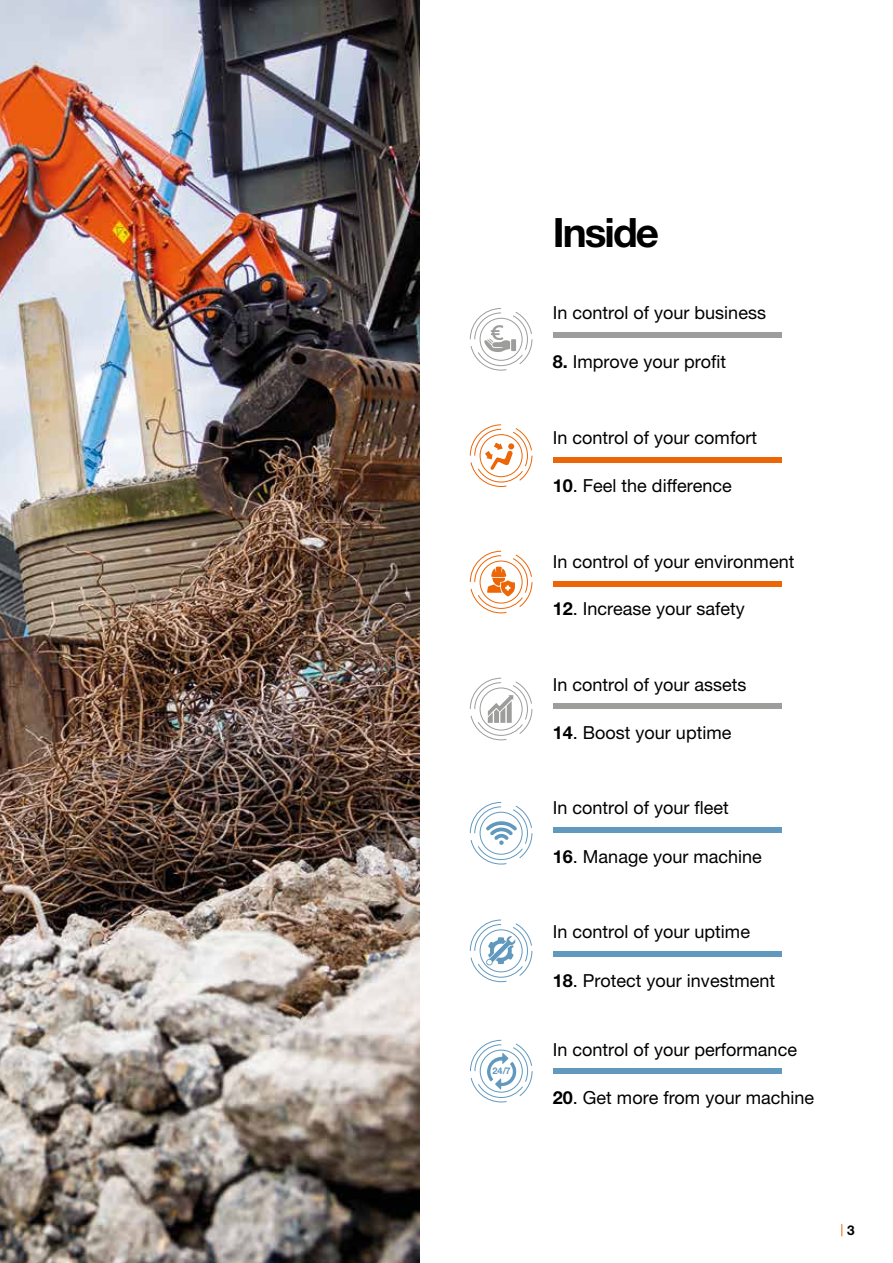
<style>
.page{position:relative;width:893px;height:1263px;background:#fff}
.page>*{position:absolute;margin:0;border:0;box-sizing:border-box;transform-origin:0 0}
.t1{font:700 40.5px "Helvetica Neue LT Pro";letter-spacing:-.05em;color:#000}
.t2{font:18px "Helvetica Neue LT Pro";color:#000}
.t3{font:700 13.5px "Helvetica Neue LT Pro";color:#000}
.t4{font:700 9.15px "Helvetica Neue LT Pro";color:#6199be}
.s1{font-weight:700}
</style>
<div class="page">
<svg style="left:842px;top:1224px;width:1px;height:12px"></svg>
<img style="left:0;top:0;width:419px;height:1263px">
<svg style="left:469px;top:424px;width:64px;height:63px"></svg>
<div style="left:480px;top:434px;width:42px;height:43px;border:1px solid #ec6608;border-radius:50%"></div>
<svg style="left:469px;top:919px;width:64px;height:64px"></svg>
<div style="left:480px;top:929px;width:42px;height:43px;border:1px solid #6199be;border-radius:50%"></div>
<svg style="left:469px;top:308px;width:64px;height:63px"></svg>
<svg style="left:469px;top:677px;width:64px;height:64px"></svg>
<svg style="left:469px;top:550px;width:64px;height:64px"></svg>
<svg style="left:469px;top:801px;width:64px;height:64px"></svg>
<svg style="left:470px;top:1039px;width:63px;height:64px"></svg>
<div style="left:553px;top:457px;width:228px;height:6px;background:#ec6608"></div>
<div style="left:553px;top:580px;width:228px;height:6px;background:#ec6608"></div>
<div style="left:553px;top:332px;width:228px;height:6px;background:#9d9d9c"></div>
<div style="left:553px;top:703px;width:228px;height:6px;background:#9d9d9c"></div>
<div style="left:553px;top:827px;width:228px;height:6px;background:#6199be"></div>
<div style="left:553px;top:951px;width:228px;height:6px;background:#6199be"></div>
<div style="left:553px;top:1068px;width:228px;height:6px;background:#6199be"></div>
<p class="t4" style="left:492px;top:1065px;width:20px">24/7</p>
<h1 class="t1" style="left:553px;top:208px;width:108px">Inside</h1>
<p class="t2" style="left:553px;top:302px;width:215px">In control of your business</p>
<p class="t2" style="left:553px;top:350px;width:175px"><span class="s1">8.</span> Improve your profit</p>
<p class="t2" style="left:553px;top:427px;width:206px">In control of your comfort</p>
<p class="t2" style="left:553px;top:474px;width:181px"><span class="s1">10</span>. Feel the difference</p>
<p class="t2" style="left:553px;top:551px;width:243px">In control of your environment</p>
<p class="t2" style="left:553px;top:598px;width:194px"><span class="s1">12</span>. Increase your safety</p>
<p class="t2" style="left:553px;top:673px;width:195px">In control of your assets</p>
<p class="t2" style="left:553px;top:722px;width:180px"><span class="s1">14</span>. Boost your uptime</p>
<p class="t2" style="left:553px;top:797px;width:178px">In control of your fleet</p>
<p class="t2" style="left:553px;top:846px;width:210px"><span class="s1">16</span>. Manage your machine</p>
<p class="t2" style="left:553px;top:921px;width:199px">In control of your uptime</p>
<p class="t2" style="left:553px;top:970px;width:224px"><span class="s1">18</span>. Protect your investment</p>
<p class="t2" style="left:553px;top:1038px;width:246px">In control of your performance</p>
<p class="t2" style="left:553px;top:1087px;width:263px"><span class="s1">20</span>. Get more from your machine</p>
<p class="t3" style="left:847px;top:1222px;width:9px">3</p>
</div>
